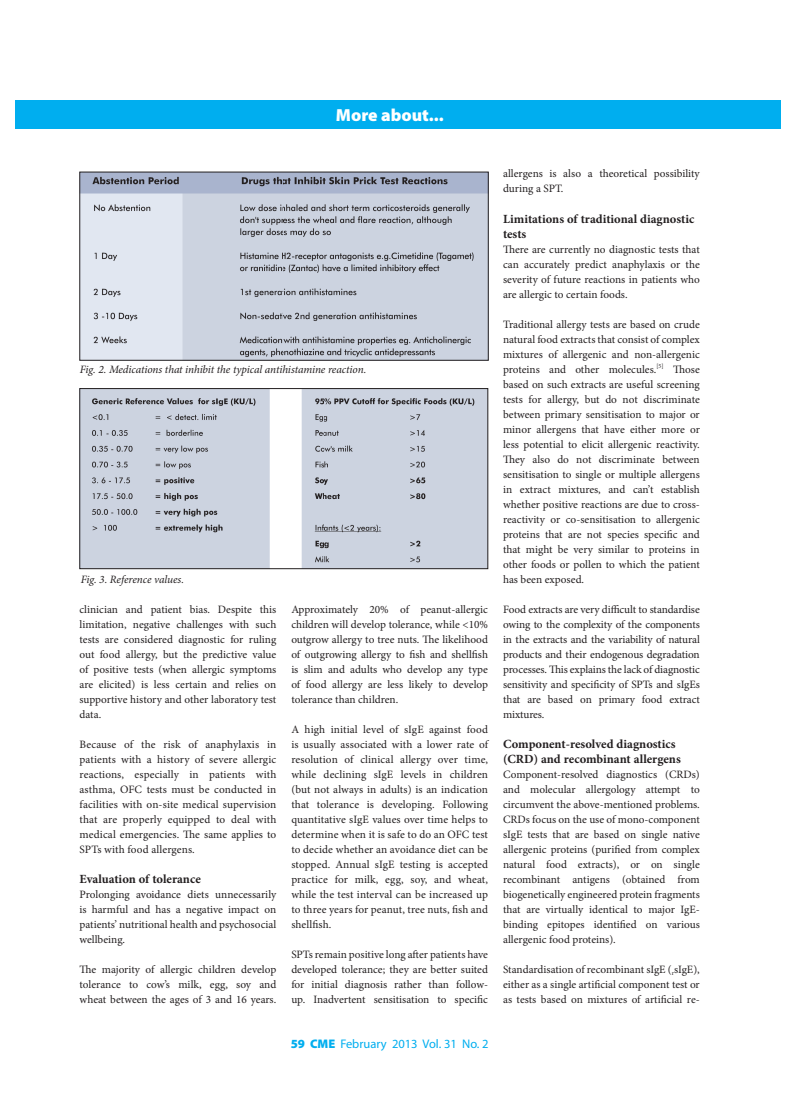
<style>
.page{position:relative;width:797px;height:1105px;background:#fff}
.page>*{position:absolute;margin:0;border:0;box-sizing:border-box;transform-origin:0 0}
.t1{font:900 17.5px "Myriad Pro";color:#fff}
.t2{font:700 12.5px/15px "Minion Pro";color:#231f20}
.t3{font:12.5px "Myriad Pro";color:#00aeef}
.t4{font:11.25px/15px "Minion Pro";color:#231f20;text-align:justify}
.t5{font:italic 11.25px "Minion Pro";letter-spacing:-.01em;color:#231f20}
.s1{font-weight:900}
</style>
<div class="page">
<div style="left:771px;top:100px;width:10px;height:28px;background:#00aeef"></div>
<div style="left:16px;top:100px;width:754px;height:28px;background:#00aeef"></div>
<img style="left:82px;top:174px;width:404px;height:184px">
<img style="left:82px;top:390px;width:404px;height:177px">
<div style="left:80px;top:388px;width:408px;height:181px;border:1px solid #231f20"></div>
<h1 class="t1" style="left:336px;top:105px;width:109px">More about...</h1>
<p class="t5" style="left:80px;top:361px;width:288px">Fig. 2. Medications that inhibit the typical antihistamine reaction.</p>
<p class="t5" style="left:81px;top:571px;width:105px">Fig. 3. Reference values.</p>
<p class="t4" style="left:80px;top:602px;width:198px">clinician and patient bias. Despite this limitation, negative challenges with such tests are considered diagnostic for ruling out food allergy, but the predictive value of positive tests (when allergic symptoms are elicited) is less certain and relies on supportive history and other laboratory test data.</p>
<p class="t4" style="left:80px;top:736px;width:198px">Because of the risk of anaphylaxis in patients with a history of severe allergic reactions, especially in patients with asthma, OFC tests must be conducted in facilities with on-site medical supervision that are properly equipped to deal with medical emergencies. The same applies to SPTs with food allergens.</p>
<p class="t2" style="left:80px;top:871px;width:123px">Evaluation of tolerance</p>
<p class="t4" style="left:80px;top:887px;width:198px">Prolonging avoidance diets unnecessarily is harmful and has a negative impact on patients’ nutritional health and psychosocial wellbeing.</p>
<p class="t4" style="left:80px;top:962px;width:198px">The majority of allergic children develop tolerance to cow’s milk, egg, soy and wheat between the ages of 3 and 16 years.</p>
<p class="t4" style="left:291px;top:601px;width:198px">Approximately 20% of peanut-allergic children will develop tolerance, while &lt;10% outgrow allergy to tree nuts. The likelihood of outgrowing allergy to fish and shellfish is slim and adults who develop any type of food allergy are less likely to develop tolerance than children.</p>
<p class="t4" style="left:291px;top:721px;width:198px">A high initial level of sIgE against food is usually associated with a lower rate of resolution of clinical allergy over time, while declining sIgE levels in children (but not always in adults) is an indication that tolerance is developing. Following quantitative sIgE values over time helps to determine when it is safe to do an OFC test to decide whether an avoidance diet can be stopped. Annual sIgE testing is accepted practice for milk, egg, soy, and wheat, while the test interval can be increased up to three years for peanut, tree nuts, fish and shellfish.</p>
<p class="t4" style="left:291px;top:946px;width:198px">SPTs remain positive long after patients have developed tolerance; they are better suited for initial diagnosis rather than follow&shy;up. Inadvertent sensitisation to specific</p>
<p class="t3" style="left:291px;top:1036px;width:199px"><span class="s1">59 CME</span> February 2013 Vol. 31 No. 2</p>
<p class="t4" style="left:503px;top:166px;width:198px">allergens is also a theoretical possibility during a SPT.</p>
<p class="t2" style="left:503px;top:211px;width:193px">Limitations of traditional diagnostic tests</p>
<p class="t4" style="left:503px;top:242px;width:198px">There are currently no diagnostic tests that can accurately predict anaphylaxis or the severity of future reactions in patients who are allergic to certain foods.</p>
<p class="t4" style="left:503px;top:317px;width:198px">Traditional allergy tests are based on crude natural food extracts that consist of complex mixtures of allergenic and non-allergenic proteins and other molecules.<sup>[5]</sup> Those based on such extracts are useful screening tests for allergy, but do not discriminate between primary sensitisation to major or minor allergens that have either more or less potential to elicit allergenic reactivity.<br>They also do not discriminate between sensitisation to single or multiple allergens in extract mixtures, and can’t establish whether positive reactions are due to cross&shy;reactivity or co-sensitisation to allergenic proteins that are not species specific and that might be very similar to proteins in other foods or pollen to which the patient has been exposed.</p>
<p class="t4" style="left:503px;top:601px;width:198px">Food extracts are very difficult to standardise owing to the complexity of the components in the extracts and the variability of natural products and their endogenous degradation processes. This explains the lack of diagnostic sensitivity and specificity of SPTs and sIgEs that are based on primary food extract mixtures.</p>
<p class="t2" style="left:503px;top:736px;width:179px">Component-resolved diagnostics (CRD) and recombinant allergens</p>
<p class="t4" style="left:503px;top:767px;width:198px">Component-resolved diagnostics (CRDs) and molecular allergology attempt to circumvent the above-mentioned problems.<br>CRDs focus on the use of mono-component sIgE tests that are based on single native allergenic proteins (purified from complex natural food extracts), or on single recombinant antigens (obtained from biogenetically engineered protein fragments that are virtually identical to major IgE&shy;binding epitopes identified on various allergenic food proteins).</p>
<p class="t4" style="left:503px;top:961px;width:198px">Standardisation of recombinant sIgE (<sub>r</sub>sIgE), either as a single artificial component test or as tests based on mixtures of artificial re-</p>
</div>
